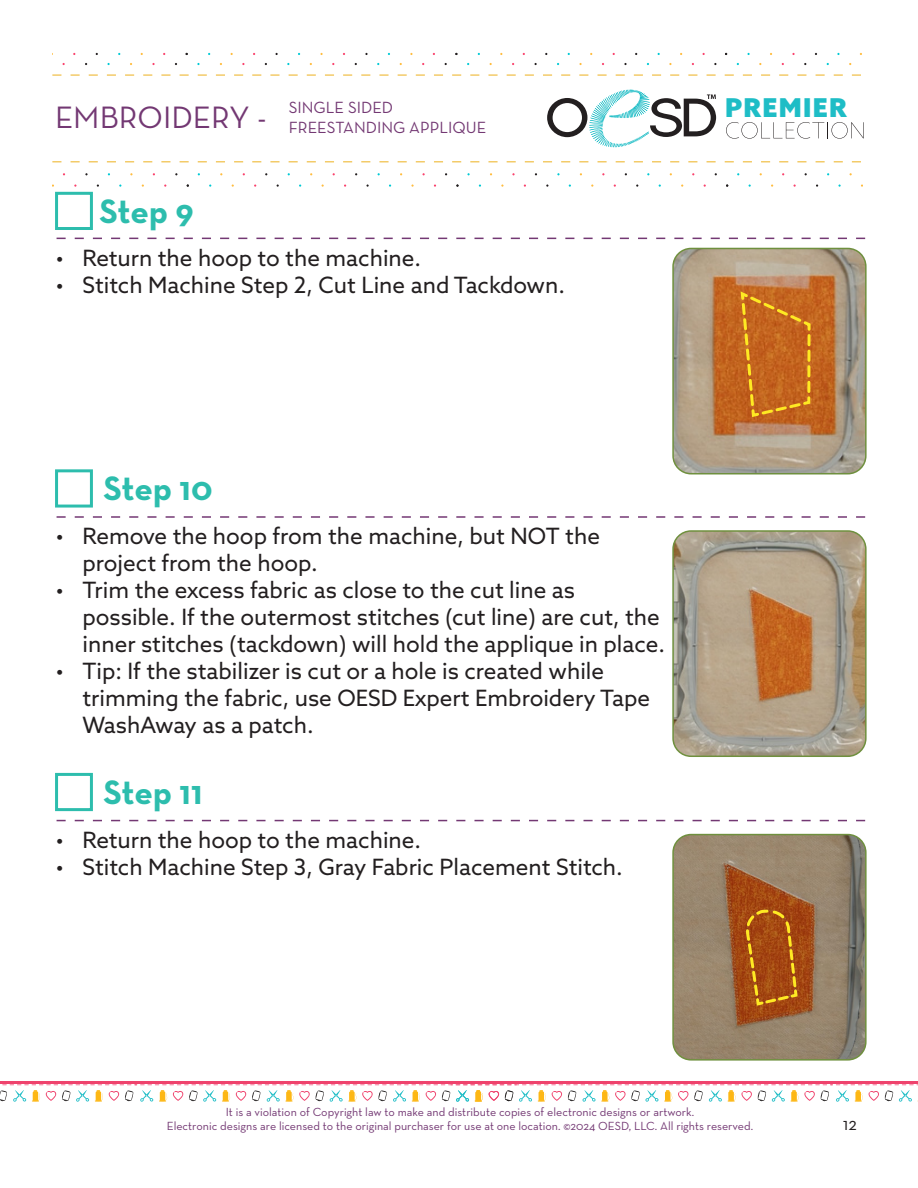
<style>
.page{position:relative;width:918px;height:1188px;background:#fff}
.page>*{position:absolute;margin:0;border:0;box-sizing:border-box;transform-origin:0 0}
.t1{font:700 34.5px "Neutra Text";letter-spacing:-.01em;color:#2dbdad}
.t2{font:31.5px "Neutra Text";color:#733873}
.t3{font:900 25.95px "Azo Sans";letter-spacing:.05em;color:#1ebdc6}
.t4{font:22.5px/27px "Azo Sans";color:#231f20}
.t5{font:18px "Neutra Text";color:#231f20}
.t6{font:16.5px/19.8px "Neutra Text";color:#733873}
.t7{font:12px "Neutra Text";color:#733873}
</style>
<div class="page">
<svg style="left:52px;top:74px;width:809px;height:2px"></svg>
<svg style="left:52px;top:161px;width:809px;height:2px"></svg>
<svg style="left:547px;top:89px;width:170px;height:59px"></svg>
<svg style="left:726px;top:122px;width:122px;height:17px"></svg>
<svg style="left:851px;top:122px;width:13px;height:17px"></svg>
<hr style="left:451px;top:1081px;width:381px;height:2px;background:#ef436d">
<hr style="left:831px;top:1081px;width:87px;height:2px;background:#ef436d">
<svg style="left:827px;top:1084px;width:91px;height:18px"></svg>
<hr style="left:0;top:1081px;width:137px;height:2px;background:#ef436d">
<hr style="left:135px;top:1081px;width:381px;height:2px;background:#ef436d">
<svg style="left:0;top:1084px;width:442px;height:18px"></svg>
<svg style="left:442px;top:1084px;width:385px;height:18px"></svg>
<div style="left:55px;top:192px;width:38px;height:38px;border:3px solid #2dbdad"></div>
<div style="left:55px;top:469px;width:38px;height:39px;border:3px solid #2dbdad"></div>
<svg style="left:57px;top:238px;width:808px;height:1px"></svg>
<img style="left:675px;top:248px;width:189px;height:226px">
<div style="left:672px;top:248px;width:195px;height:226px;border:2px solid #6f903e;border-radius:18px"></div>
<svg style="left:57px;top:516px;width:808px;height:2px"></svg>
<img style="left:675px;top:533px;width:189px;height:221px">
<div style="left:672px;top:530px;width:195px;height:227px;border:2px solid #6f903e;border-radius:18px"></div>
<div style="left:55px;top:773px;width:38px;height:38px;border:3px solid #2dbdad"></div>
<svg style="left:57px;top:820px;width:808px;height:1px"></svg>
<img style="left:675px;top:835px;width:189px;height:223px">
<div style="left:672px;top:834px;width:195px;height:227px;border:2px solid #6f903e;border-radius:18px"></div>
<svg style="left:739px;top:289px;width:73px;height:130px;background:#c76e1f"></svg>
<svg style="left:744px;top:908px;width:55px;height:100px;background:#ac5713"></svg>
<p class="t2" style="left:55px;top:98px;width:213px">EMBROIDERY -</p>
<p class="t6" style="left:289px;top:97px;width:199px">SINGLE SIDED<br>FREESTANDING APPLIQUE</p>
<p class="t1" style="left:99px;top:189px;width:96px">Step 9</p>
<p class="t4" style="left:56px;top:244px;width:367px">• Return the hoop to the machine.</p>
<p class="t4" style="left:56px;top:271px;width:511px">• Stitch Machine Step 2, Cut Line and Tackdown.</p>
<p class="t3" style="left:725px;top:91px;width:123px">PREMIER</p>
<p class="t1" style="left:103px;top:467px;width:111px">Step 10</p>
<p class="t4" style="left:82px;top:522px;width:519px;text-indent:-27px">• Remove the hoop from the machine, but NOT the project from the hoop.</p>
<p class="t4" style="left:82px;top:576px;width:584px;text-indent:-27px">• Trim the excess fabric as close to the cut line as possible. If the outermost stitches (cut line) are cut, the inner stitches (tackdown) will hold the applique in place.</p>
<p class="t4" style="left:82px;top:657px;width:569px;text-indent:-27px">• Tip: If the stabilizer is cut or a hole is created while trimming the fabric, use OESD Expert Embroidery Tape<br>WashAway as a patch.</p>
<p class="t1" style="left:103px;top:771px;width:101px">Step 11</p>
<p class="t4" style="left:56px;top:826px;width:367px">• Return the hoop to the machine.</p>
<p class="t4" style="left:56px;top:853px;width:569px">• Stitch Machine Step 3, Gray Fabric Placement Stitch.</p>
<p class="t7" style="left:226px;top:1105px;width:470px">It is a violation of Copyright law to make and distribute copies of electronic designs or artwork.</p>
<p class="t7" style="left:167px;top:1119px;width:588px">Electronic designs are licensed to the original purchaser for use at one location. ©2024 OESD, LLC. All rights reserved.</p>
<p class="t5" style="left:843px;top:1113px;width:15px">12</p>
</div>
